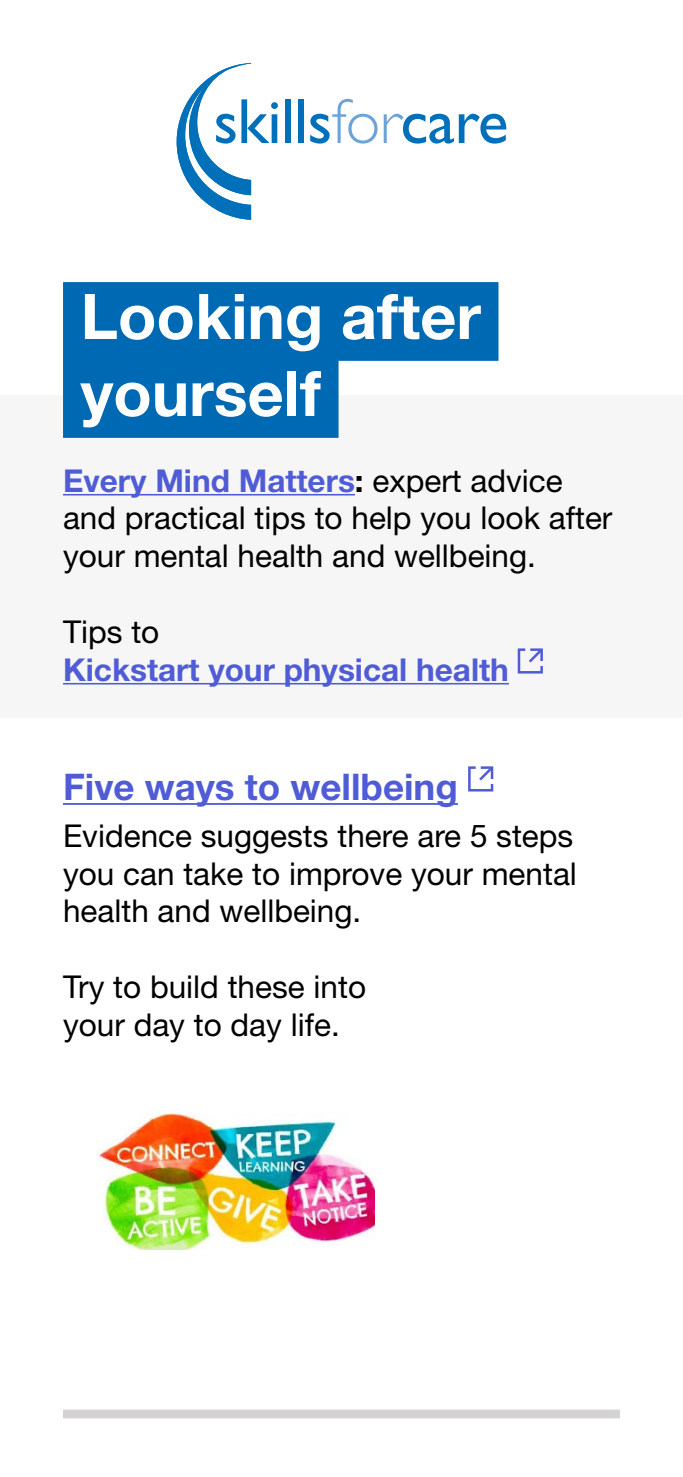
<style>
.page{position:relative;width:683px;height:1477px;background:#fff}
.page>*{position:absolute;margin:0;border:0;box-sizing:border-box;transform-origin:0 0}
.t1{font:700 63px/77px "Helvetica Neue LT Std";color:#fff}
.t2{font:700 36.75px "Helvetica Neue LT Std";color:#4f5cd6}
.t3{font:31.5px/37.8px "Helvetica Neue LT Std";color:#000}
.t4{font:700 31.5px "Helvetica Neue LT Std";color:#4f5cd6}
.s1{font-weight:700;color:#4f5cd6}
.s2{font-weight:700}
</style>
<div class="page">
<div style="left:0;top:395px;width:682px;height:323px;background:#f7f6f7"></div>
<svg style="left:176px;top:63px;width:102px;height:157px"></svg>
<div style="left:285px;top:99px;width:5px;height:44px;background:#0070ba"></div>
<div style="left:298px;top:99px;width:6px;height:44px;background:#0070ba"></div>
<svg style="left:310px;top:99px;width:67px;height:45px"></svg>
<svg style="left:383px;top:114px;width:123px;height:30px"></svg>
<div style="left:63px;top:282px;width:435px;height:79px;background:#0069b3"></div>
<div style="left:63px;top:359px;width:275px;height:79px;background:#0069b3"></div>
<hr style="left:63px;top:494px;width:292px;height:2px;background:#4f5cd6">
<hr style="left:63px;top:683px;width:446px;height:2px;background:#4f5cd6">
<hr style="left:63px;top:803px;width:395px;height:2px;background:#4f5cd6">
<svg style="left:517px;top:648px;width:25px;height:26px"></svg>
<svg style="left:468px;top:766px;width:25px;height:26px"></svg>
<img style="left:96px;top:1113px;width:278px;height:136px">
<div style="left:63px;top:1410px;width:557px;height:8px;background:#d4d2d2"></div>
<h1 class="t1" style="left:81px;top:277px;width:402px">Looking after yourself</h1>
<p class="t3" style="left:63px;top:461px;width:551px"><span class="s1">Every Mind Matters</span><span class="s2">:</span> expert advice and practical tips to help you look after your mental health and wellbeing.</p>
<p class="t3" style="left:63px;top:612px;width:98px">Tips to</p>
<p class="t4" style="left:63px;top:650px;width:447px">Kickstart your physical health</p>
<p class="t2" style="left:63px;top:764px;width:396px">Five ways to wellbeing</p>
<p class="t3" style="left:63px;top:816px;width:515px;text-align:justify">Evidence suggests there are 5 steps you can take to improve your mental health and wellbeing.</p>
<p class="t3" style="left:63px;top:968px;width:304px">Try to build these into your day to day life.</p>
</div>
